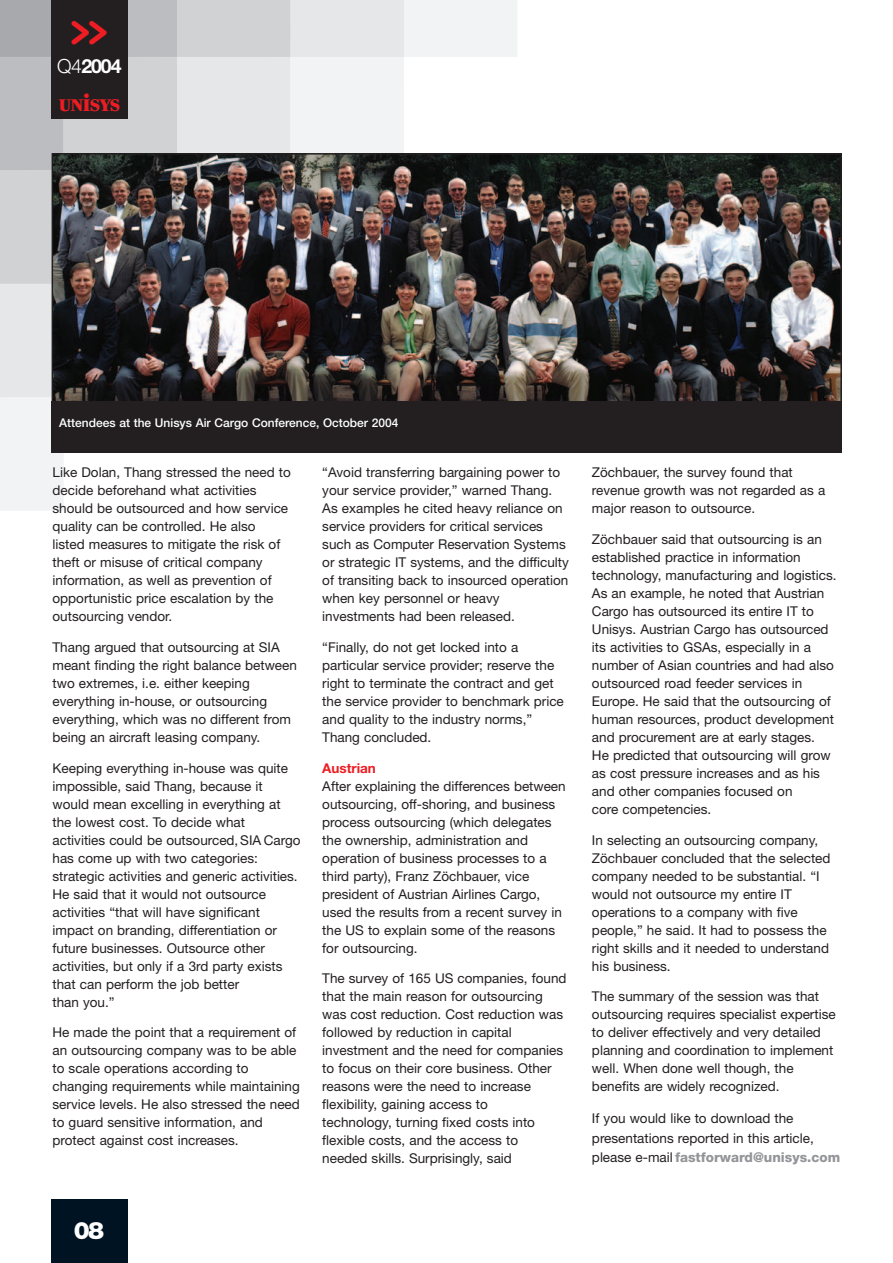
<style>
.page{position:relative;width:893px;height:1263px;background:#fff}
.page>*{position:absolute;margin:0;border:0;box-sizing:border-box;transform-origin:0 0}
.t1{font:31.5px "Uni Sans Display";color:#ee1d23}
.t2{font:900 24px "Helvetica Neue";color:#fff}
.t3{font:700 19.5px "Helvetica Neue";color:#fff}
.t4{font:13.5px/18px "Helvetica Neue";color:#231f20}
.t5{font:700 13.5px "Helvetica Neue";color:#ee1d23}
.t6{font:500 12px "Helvetica Neue";color:#fff}
.t7{font:12px "Unisys Logo";color:#ee1d23}
.s1{font-weight:300}
.s2{font-weight:800;color:#939598}
</style>
<div class="page">
<div style="left:291px;top:57px;width:113px;height:113px;background:#f2f3f4"></div>
<div style="left:404px;top:0;width:113px;height:57px;background:#f2f3f4"></div>
<div style="left:177px;top:57px;width:113px;height:113px;background:#e6e7e9"></div>
<div style="left:290px;top:0;width:114px;height:57px;background:#e6e7e9"></div>
<svg style="left:0;top:284px;width:64px;height:226px"></svg>
<div style="left:0;top:170px;width:64px;height:114px;background:#d1d2d4"></div>
<div style="left:64px;top:57px;width:113px;height:113px;background:#d1d2d4"></div>
<div style="left:177px;top:0;width:114px;height:57px;background:#d1d2d4"></div>
<div style="left:0;top:57px;width:64px;height:113px;background:#bcbdc0"></div>
<div style="left:64px;top:0;width:113px;height:57px;background:#bcbdc0"></div>
<div style="left:0;top:0;width:64px;height:57px;background:#a8a9ad"></div>
<div style="left:51px;top:1199px;width:77px;height:64px;background:#001322"></div>
<div style="left:51px;top:0;width:77px;height:119px;background:#231f20"></div>
<img style="left:55px;top:156px;width:784px;height:245px">
<div style="left:52px;top:401px;width:790px;height:51px;background:#231f20"></div>
<h1 class="t1" style="left:70px;top:14px;width:40px">cc</h1>
<h3 class="t3" style="left:57px;top:59px;width:66px"><span class="s1">Q4</span>2004</h3>
<p class="t7" style="left:59px;top:99px;width:63px">UNISYS</p>
<p class="t6" style="left:59px;top:418px;width:341px">Attendees at the Unisys Air Cargo Conference, October 2004</p>
<p class="t4" style="left:53px;top:465px;width:240px">Like Dolan, Thang stressed the need to decide beforehand what activities should be outsourced and how service quality can be controlled. He also listed measures to mitigate the risk of theft or misuse of critical company information, as well as prevention of opportunistic price escalation by the outsourcing vendor.</p>
<p class="t4" style="left:53px;top:639px;width:246px">Thang argued that outsourcing at SIA meant finding the right balance between two extremes, i.e. either keeping everything in-house, or outsourcing everything, which was no different from being an aircraft leasing company.</p>
<p class="t4" style="left:53px;top:760px;width:249px">Keeping everything in-house was quite impossible, said Thang, because it would mean excelling in everything at the lowest cost. To decide what activities could be outsourced,SIA Cargo has come up with two categories: strategic activities and generic activities.<br>He said that it would not outsource activities “that will have significant impact on branding, differentiation or future businesses. Outsource other activities, but only if a 3rd party exists that can perform the job better<br>than you.”</p>
<p class="t4" style="left:53px;top:1025px;width:249px">He made the point that a requirement of an outsourcing company was to be able to scale operations according to changing requirements while maintaining service levels. He also stressed the need to guard sensitive information, and protect against cost increases.</p>
<p class="t4" style="left:322px;top:465px;width:248px">“Avoid transferring bargaining power to your service provider,” warned Thang.<br>As examples he cited heavy reliance on service providers for critical services such as Computer Reservation Systems or strategic IT systems, and the difficulty of transiting back to insourced operation when key personnel or heavy investments had been released.</p>
<p class="t4" style="left:322px;top:639px;width:243px">“Finally, do not get locked into a particular service provider; reserve the right to terminate the contract and get the service provider to benchmark price and quality to the industry norms,” Thang concluded.</p>
<p class="t5" style="left:322px;top:763px;width:55px">Austrian</p>
<p class="t4" style="left:322px;top:778px;width:245px">After explaining the differences between outsourcing, off-shoring, and business process outsourcing (which delegates the ownership, administration and operation of business processes to a third party), Franz Zöchbauer, vice president of Austrian Airlines Cargo, used the results from a recent survey in the US to explain some of the reasons for outsourcing.</p>
<p class="t4" style="left:322px;top:971px;width:246px">The survey of 165 US companies, found that the main reason for outsourcing was cost reduction. Cost reduction was followed by reduction in capital investment and the need for companies to focus on their core business. Other reasons were the need to increase flexibility, gaining access to<br>technology, turning fixed costs into flexible costs, and the access to needed skills. Surprisingly, said</p>
<h2 class="t2" style="left:74px;top:1222px;width:32px">08</h2>
<p class="t4" style="left:592px;top:465px;width:235px">Zöchbauer, the survey found that revenue growth was not regarded as a major reason to outsource.</p>
<p class="t4" style="left:592px;top:531px;width:246px">Zöchbauer said that outsourcing is an established practice in information technology, manufacturing and logistics.<br>As an example, he noted that Austrian Cargo has outsourced its entire IT to Unisys. Austrian Cargo has outsourced its activities to GSAs, especially in a number of Asian countries and had also outsourced road feeder services in Europe. He said that the outsourcing of human resources, product development and procurement are at early stages.<br>He predicted that outsourcing will grow as cost pressure increases and as his and other companies focused on<br>core competencies.</p>
<p class="t4" style="left:592px;top:832px;width:240px">In selecting an outsourcing company, Zöchbauer concluded that the selected company needed to be substantial. “I would not outsource my entire IT operations to a company with five people,” he said. It had to possess the right skills and it needed to understand his business.</p>
<p class="t4" style="left:592px;top:989px;width:245px">The summary of the session was that outsourcing requires specialist expertise to deliver effectively and very detailed planning and coordination to implement well. When done well though, the benefits are widely recognized.</p>
<p class="t4" style="left:592px;top:1110px;width:250px;line-height:19.2px">If you would like to download the presentations reported in this article, please e-mail <span class="s2">fastforward@unisys.com</span></p>
</div>
